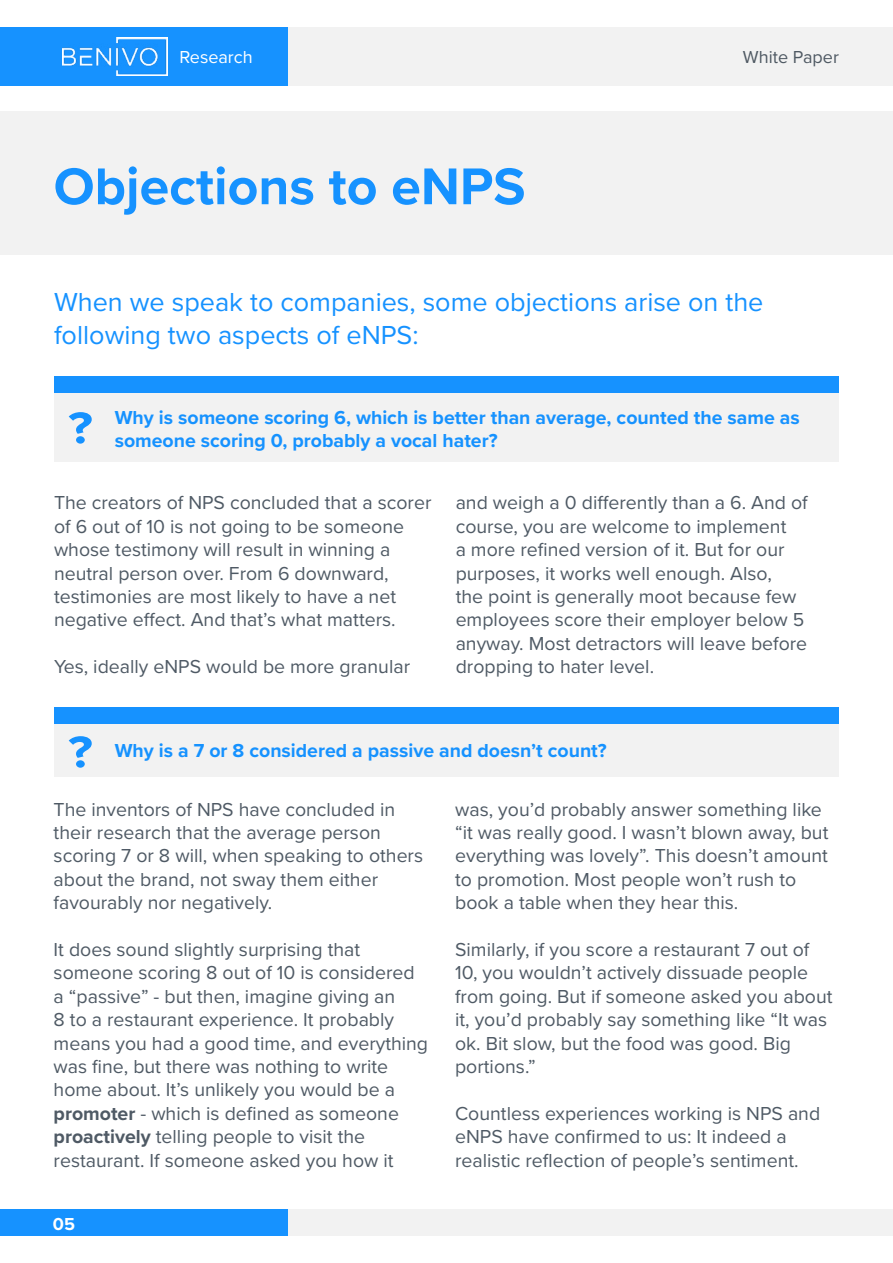
<style>
.page{position:relative;width:893px;height:1263px;background:#fff}
.page>*{position:absolute;margin:0;border:0;box-sizing:border-box;transform-origin:0 0}
.t1{font:700 53.55px "Proxima Nova";color:#1692ff}
.t2{font:27px/32.4px "Proxima Nova";color:#1692ff}
.t3{font:19.5px/23.4px "Proxima Nova";color:#4f5a65}
.t4{font:700 19.5px/23.4px "Proxima Nova";color:#1692ff}
.t5{font:18px "Proxima Nova";color:#4f5963}
.t6{font:18px "Proxima Nova";color:#fff}
.t7{font:700 18px "Proxima Nova";color:#fff}
.s1{font-weight:700}
</style>
<div class="page">
<div style="left:53px;top:27px;width:840px;height:59px;background:#f2f2f2"></div>
<div style="left:53px;top:1209px;width:840px;height:27px;background:#f2f2f2"></div>
<div style="left:0;top:27px;width:287px;height:59px;background:#1692ff"></div>
<div style="left:0;top:1209px;width:287px;height:27px;background:#1692ff"></div>
<img style="left:62px;top:37px;width:105px;height:38px">
<div style="left:0;top:111px;width:893px;height:144px;background:#f2f2f2"></div>
<div style="left:54px;top:393px;width:785px;height:68px;background:#f2f2f2"></div>
<div style="left:54px;top:376px;width:785px;height:17px;background:#1692ff"></div>
<div style="left:54px;top:723px;width:785px;height:54px;background:#f2f2f2"></div>
<div style="left:54px;top:707px;width:785px;height:16px;background:#1692ff"></div>
<svg style="left:69px;top:412px;width:23px;height:32px"></svg>
<svg style="left:69px;top:736px;width:23px;height:32px"></svg>
<p class="t6" style="left:179px;top:44px;width:75px">Research</p>
<p class="t5" style="left:743px;top:44px;width:98px">White Paper</p>
<h1 class="t1" style="left:54px;top:146px;width:473px">Objections to eNPS</h1>
<h2 class="t2" style="left:54px;top:285px;width:711px">When we speak to companies, some objections arise on the following two aspects of eNPS:</h2>
<p class="t4" style="left:115px;top:405px;width:686px">Why is someone scoring 6, which is better than average, counted the same as someone scoring 0, probably a vocal hater?</p>
<p class="t3" style="left:54px;top:490px;width:379px">The creators of NPS concluded that a scorer of 6 out of 10 is not going to be someone whose testimony will result in winning a neutral person over. From 6 downward, testimonies are most likely to have a net negative effect. And that’s what matters.</p>
<p class="t3" style="left:54px;top:654px;width:358px">Yes, ideally eNPS would be more granular</p>
<p class="t3" style="left:456px;top:490px;width:354px">and weigh a 0 differently than a 6. And of course, you are welcome to implement<br>a more refined version of it. But for our purposes, it works well enough. Also,<br>the point is generally moot because few employees score their employer below 5 anyway. Most detractors will leave before dropping to hater level.</p>
<p class="t4" style="left:115px;top:738px;width:494px">Why is a 7 or 8 considered a passive and doesn’t count?</p>
<p class="t3" style="left:54px;top:796px;width:371px">The inventors of NPS have concluded in their research that the average person scoring 7 or 8 will, when speaking to others about the brand, not sway them either favourably nor negatively.</p>
<p class="t3" style="left:54px;top:937px;width:376px">It does sound slightly surprising that someone scoring 8 out of 10 is considered a “passive” - but then, imagine giving an<br>8 to a restaurant experience. It probably means you had a good time, and everything was fine, but there was nothing to write home about. It’s unlikely you would be a <span class="s1">promoter</span> - which is defined as someone <span class="s1">proactively</span> telling people to visit the restaurant. If someone asked you how it</p>
<p class="t7" style="left:53px;top:1210px;width:24px">05</p>
<p class="t3" style="left:455px;top:796px;width:375px">was, you’d probably answer something like “it was really good. I wasn’t blown away, but everything was lovely”. This doesn’t amount to promotion. Most people won’t rush to book a table when they hear this.</p>
<p class="t3" style="left:455px;top:937px;width:379px">Similarly, if you score a restaurant 7 out of 10, you wouldn’t actively dissuade people from going. But if someone asked you about it, you’d probably say something like “It was ok. Bit slow, but the food was good. Big portions.”</p>
<p class="t3" style="left:455px;top:1101px;width:367px">Countless experiences working is NPS and eNPS have confirmed to us: It indeed a realistic reflection of people’s sentiment.</p>
</div>
